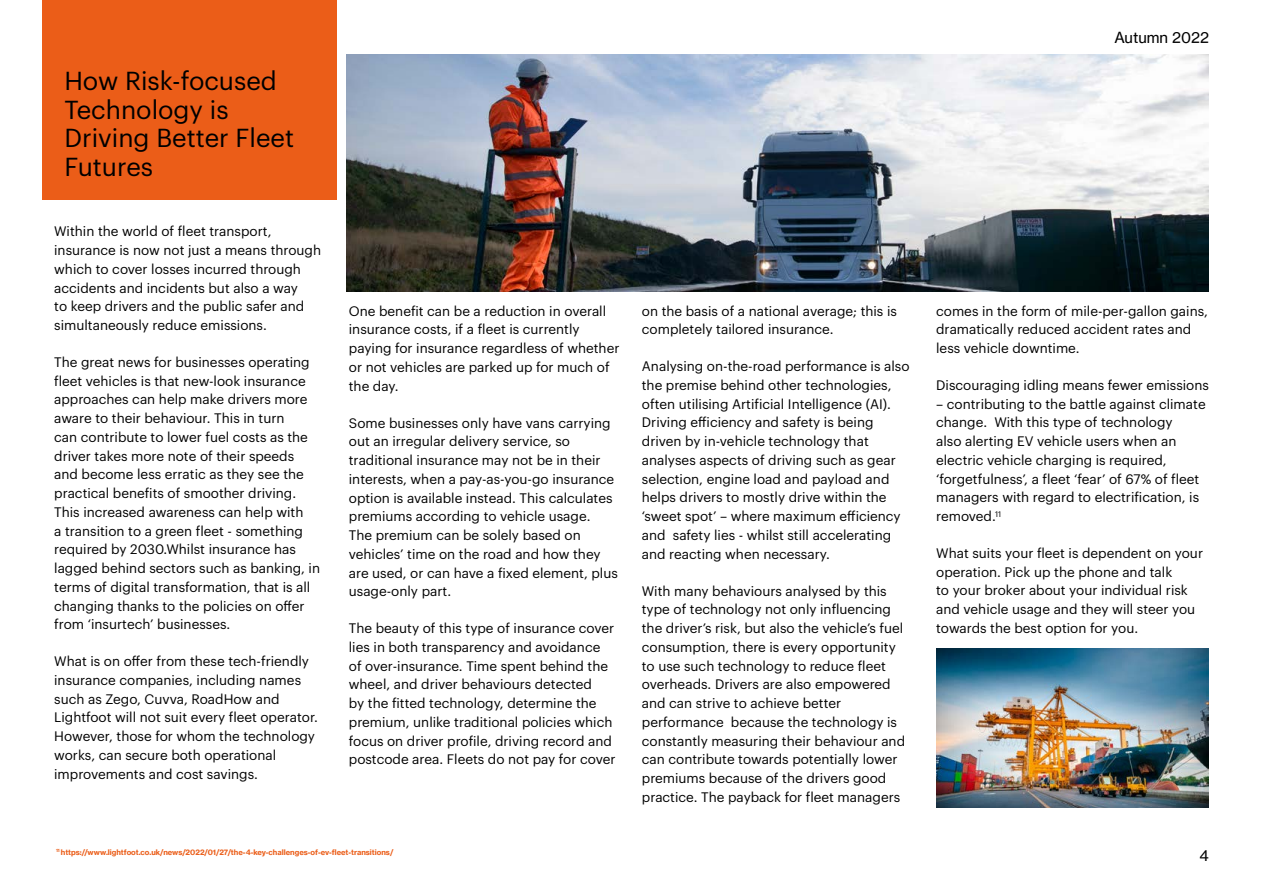
<style>
.page{position:relative;width:1263px;height:893px;background:#fff}
.page>*{position:absolute;margin:0;border:0;box-sizing:border-box;transform-origin:0 0}
.t1{font:25.5px/28.5px "Graphik";color:#000}
.t2{font:15px "N Haas Grotesk TX Pro 55 Rg";color:#000}
.t3{font:13.5px/18.8px "Graphik";color:#000}
.t4{font:7.5px "N Haas Grotesk TX Pro 75 Bd";color:#eb5d18}
</style>
<div class="page">
<div style="left:43px;top:0;width:294px;height:200px;background:#eb5d18"></div>
<img style="left:347px;top:54px;width:862px;height:237px">
<img style="left:936px;top:649px;width:273px;height:158px">
<h1 class="t1" style="left:64px;top:65px;width:231px">How Risk-focused<br>Technology is<br>Driving Better Fleet<br>Futures</h1>
<p class="t3" style="left:54px;top:221px;width:268px">Within the world of fleet transport, insurance is now not just a means through which to cover losses incurred through accidents and incidents but also a way<br>to keep drivers and the public safer and simultaneously reduce emissions.</p>
<p class="t3" style="left:54px;top:351px;width:267px">The great news for businesses operating fleet vehicles is that new-look insurance approaches can help make drivers more aware to their behaviour. This in turn<br>can contribute to lower fuel costs as the driver takes more note of their speeds and become less erratic as they see the practical benefits of smoother driving.<br>This increased awareness can help with<br>a transition to a green fleet - something required by 2030.Whilst insurance has lagged behind sectors such as banking, in terms of digital transformation, that is all changing thanks to the policies on offer from ‘insurtech’ businesses.</p>
<p class="t3" style="left:54px;top:651px;width:265px">What is on offer from these tech-friendly insurance companies, including names such as Zego, Cuvva, RoadHow and Lightfoot will not suit every fleet operator.<br>However, those for whom the technology works, can secure both operational improvements and cost savings.</p>
<p class="t3" style="left:349px;top:300px;width:272px">One benefit can be a reduction in overall insurance costs, if a fleet is currently paying for insurance regardless of whether or not vehicles are parked up for much of the day.</p>
<p class="t3" style="left:349px;top:412px;width:270px">Some businesses only have vans carrying out an irregular delivery service, so traditional insurance may not be in their interests, when a pay-as-you-go insurance option is available instead. This calculates premiums according to vehicle usage.<br>The premium can be solely based on vehicles’ time on the road and how they are used, or can have a fixed element, plus usage-only part.</p>
<p class="t3" style="left:349px;top:618px;width:268px">The beauty of this type of insurance cover lies in both transparency and avoidance of over-insurance. Time spent behind the wheel, and driver behaviours detected<br>by the fitted technology, determine the premium, unlike traditional policies which focus on driver profile, driving record and postcode area. Fleets do not pay for cover</p>
<p class="t4" style="left:56px;top:847px;width:339px"><sup>11</sup> https://www.lightfoot.co.uk/news/2022/01/27/the-4-key-challenges-of-ev-fleet-transitions/</p>
<p class="t3" style="left:642px;top:300px;width:257px">on the basis of a national average; this is completely tailored insurance.</p>
<p class="t3" style="left:642px;top:356px;width:269px">Analysing on-the-road performance is also the premise behind other technologies, often utilising Artificial Intelligence (AI).<br>Driving efficiency and safety is being driven by in-vehicle technology that analyses aspects of driving such as gear selection, engine load and payload and helps drivers to mostly drive within the ‘sweet spot’ – where maximum efficiency and safety lies - whilst still accelerating and reacting when necessary.</p>
<p class="t3" style="left:642px;top:580px;width:265px">With many behaviours analysed by this type of technology not only influencing the driver’s risk, but also the vehicle’s fuel consumption, there is every opportunity to use such technology to reduce fleet overheads. Drivers are also empowered and can strive to achieve better performance because the technology is constantly measuring their behaviour and can contribute towards potentially lower premiums because of the drivers good practice. The payback for fleet managers</p>
<p class="t2" style="left:1114px;top:29px;width:96px">Autumn 2022</p>
<p class="t3" style="left:936px;top:300px;width:273px">comes in the form of mile-per-gallon gains, dramatically reduced accident rates and less vehicle downtime.</p>
<p class="t3" style="left:936px;top:375px;width:274px">Discouraging idling means fewer emissions</p>
<p class="t3" style="left:936px;top:393px;width:271px">– contributing to the battle against climate change. With this type of technology<br>also alerting EV vehicle users when an electric vehicle charging is required, ‘forgetfulness’, a fleet ‘fear’ of 67% of fleet managers with regard to electrification, is removed.<sup>11</sup></p>
<p class="t3" style="left:936px;top:543px;width:268px">What suits your fleet is dependent on your operation. Pick up the phone and talk<br>to your broker about your individual risk and vehicle usage and they will steer you towards the best option for you.</p>
<p class="t2" style="left:1199px;top:847px;width:11px">4</p>
</div>
